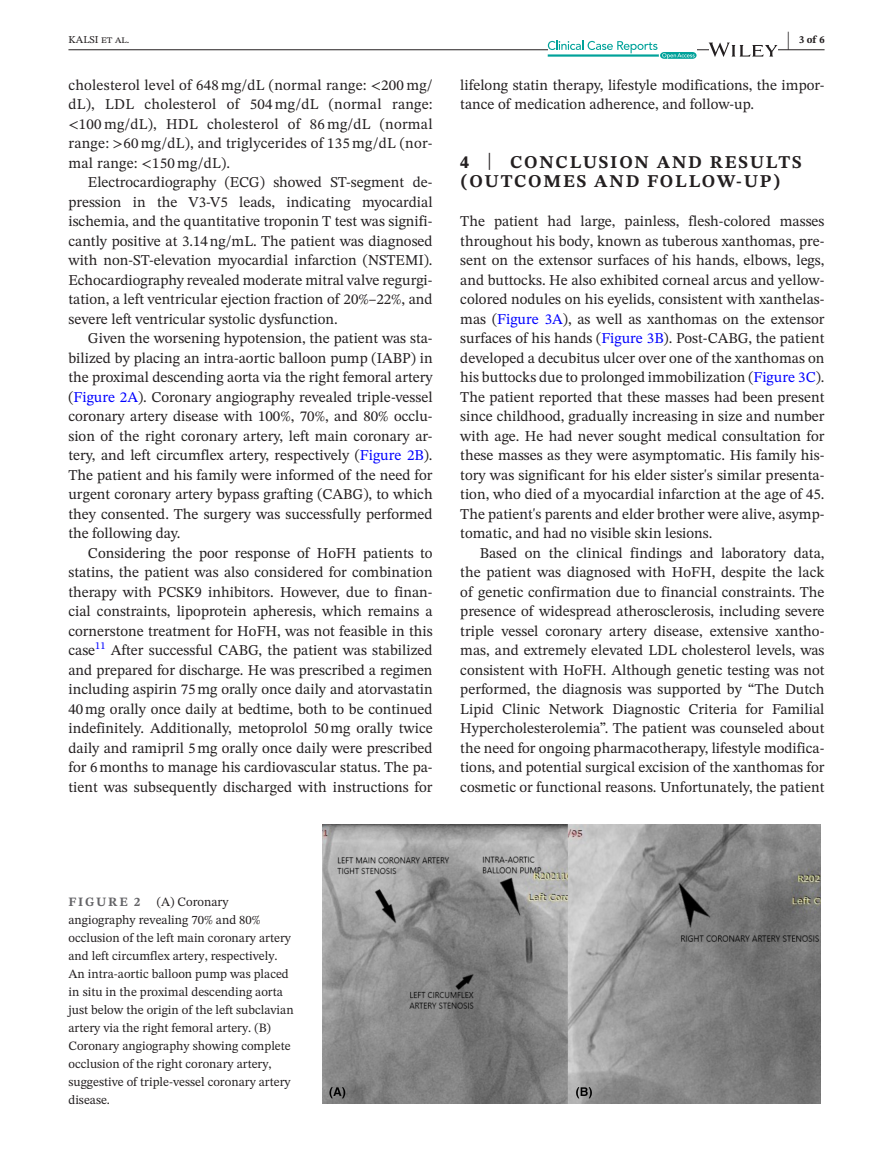
<style>
.page{position:relative;width:893px;height:1174px;background:#fff}
.page>*{position:absolute;margin:0;border:0;box-sizing:border-box;transform-origin:0 0}
.t1{font:700 21px "STIX Two Text";color:#231f20;scale:.42 1}
.t2{font:700 18px/19.5px "STIX Two Text";letter-spacing:.1em;color:#231f20}
.t3{font:15px/19.5px "STIX Two Text";color:#231f20;text-align:justify}
.t4{font:12.75px/18px "STIX Two Text";color:#231f20}
.t5{font:700 12.75px "STIX Two Text";letter-spacing:.14em;color:#636366}
.t6{font:10.5px "STIX Two Text";color:#231f20}
.t7{font:700 10.5px "STIX Two Text";color:#231f20}
.s1{font-family:"STIX"}
.s2{color:#00f}
.s3{font-weight:400;font-size:23.7px}
</style>
<div class="page">
<hr style="left:68px;top:49px;width:756px;height:1px;background:#231f20">
<svg style="left:548px;top:41px;width:148px;height:18px"></svg>
<svg style="left:709px;top:43px;width:68px;height:14px"></svg>
<img style="left:323px;top:824px;width:497px;height:280px">
<h1 class="t1" style="left:787px;top:24px;width:8px">|</h1>
<p class="t6" style="left:68px;top:32px;width:62px">KALSI et al.</p>
<p class="t7" style="left:799px;top:32px;width:27px">3 of 6</p>
<p class="t3" style="left:68px;top:75px;width:366px">cholesterol level of 648 mg/dL (normal range: <span class="s1">&lt;</span>200 mg/ dL), LDL cholesterol of 504 mg/dL (normal range: <span class="s1">&lt;</span>100 mg/dL), HDL cholesterol of 86 mg/dL (normal range: <span class="s1">&gt;</span>60 mg/dL), and triglycerides of 135 mg/dL (nor&shy;mal range: <span class="s1">&lt;</span>150 mg/dL).</p>
<p class="t3" style="left:68px;top:172px;width:366px;text-indent:20px">Electrocardiography (ECG) showed ST-segment de&shy;pression in the V3-V5 leads, indicating myocardial ischemia, and the quantitative troponin T test was signifi&shy;cantly positive at 3.14ng/mL. The patient was diagnosed with non-ST-elevation myocardial infarction (NSTEMI).<br>Echocardiography revealed moderate mitral valve regurgi&shy;tation, a left ventricular ejection fraction of 20%–22%, and severe left ventricular systolic dysfunction.</p>
<p class="t3" style="left:68px;top:328px;width:366px;text-indent:20px">Given the worsening hypotension, the patient was sta&shy;bilized by placing an intra-aortic balloon pump (IABP) in the proximal descending aorta via the right femoral artery (<span class="s2">Figure 2A</span>). Coronary angiography revealed triple-vessel coronary artery disease with 100%, 70%, and 80% occlu&shy;sion of the right coronary artery, left main coronary ar&shy;tery, and left circumflex artery, respectively (<span class="s2">Figure 2B</span>).<br>The patient and his family were informed of the need for urgent coronary artery bypass grafting (CABG), to which they consented. The surgery was successfully performed the following day.</p>
<p class="t3" style="left:68px;top:543px;width:366px;text-indent:20px">Considering the poor response of HoFH patients to statins, the patient was also considered for combination therapy with PCSK9 inhibitors. However, due to finan&shy;cial constraints, lipoprotein apheresis, which remains a cornerstone treatment for HoFH, was not feasible in this case<sup>11</sup> After successful CABG, the patient was stabilized and prepared for discharge. He was prescribed a regimen including aspirin 75mg orally once daily and atorvastatin 40mg orally once daily at bedtime, both to be continued indefinitely. Additionally, metoprolol 50mg orally twice daily and ramipril 5mg orally once daily were prescribed for 6months to manage his cardiovascular status. The pa&shy;tient was subsequently discharged with instructions for</p>
<p class="t3" style="left:460px;top:75px;width:366px">lifelong statin therapy, lifestyle modifications, the impor&shy;tance of medication adherence, and follow-up.</p>
<p class="t2" style="left:460px;top:152px;width:343px">4 <span class="s3">|</span> CONCLUSION AND RESULTS (OUTCOMES AND FOLLOW-UP)</p>
<p class="t3" style="left:460px;top:211px;width:366px">The patient had large, painless, flesh-colored masses throughout his body, known as tuberous xanthomas, pre&shy;sent on the extensor surfaces of his hands, elbows, legs, and buttocks. He also exhibited corneal arcus and yellow&shy;colored nodules on his eyelids, consistent with xanthelas&shy;mas (<span class="s2">Figure 3A</span>), as well as xanthomas on the extensor surfaces of his hands (<span class="s2">Figure 3B</span>). Post-CABG, the patient developed a decubitus ulcer over one of the xanthomas on his buttocks due to prolonged immobilization (<span class="s2">Figure 3C</span>).<br>The patient reported that these masses had been present since childhood, gradually increasing in size and number with age. He had never sought medical consultation for these masses as they were asymptomatic. His family his&shy;tory was significant for his elder sister's similar presenta&shy;tion, who died of a myocardial infarction at the age of 45.<br>The patient's parents and elder brother were alive, asymp&shy;tomatic, and had no visible skin lesions.</p>
<p class="t3" style="left:460px;top:543px;width:366px;text-indent:20px">Based on the clinical findings and laboratory data, the patient was diagnosed with HoFH, despite the lack of genetic confirmation due to financial constraints. The presence of widespread atherosclerosis, including severe triple vessel coronary artery disease, extensive xantho&shy;mas, and extremely elevated LDL cholesterol levels, was consistent with HoFH. Although genetic testing was not performed, the diagnosis was supported by “The Dutch Lipid Clinic Network Diagnostic Criteria for Familial Hypercholesterolemia”. The patient was counseled about the need for ongoing pharmacotherapy, lifestyle modifica&shy;tions, and potential surgical excision of the xanthomas for cosmetic or functional reasons. Unfortunately, the patient</p>
<p class="t4" style="left:68px;top:892px;width:227px;text-indent:88px">(A) Coronary angiography revealing 70% and 80% occlusion of the left main coronary artery and left circumflex artery, respectively.<br>An intra-aortic balloon pump was placed in situ in the proximal descending aorta just below the origin of the left subclavian artery via the right femoral artery. (B)<br>Coronary angiography showing complete occlusion of the right coronary artery, suggestive of triple-vessel coronary artery disease.</p>
<p class="t5" style="left:68px;top:892px;width:73px">FIGURE 2</p>
</div>
